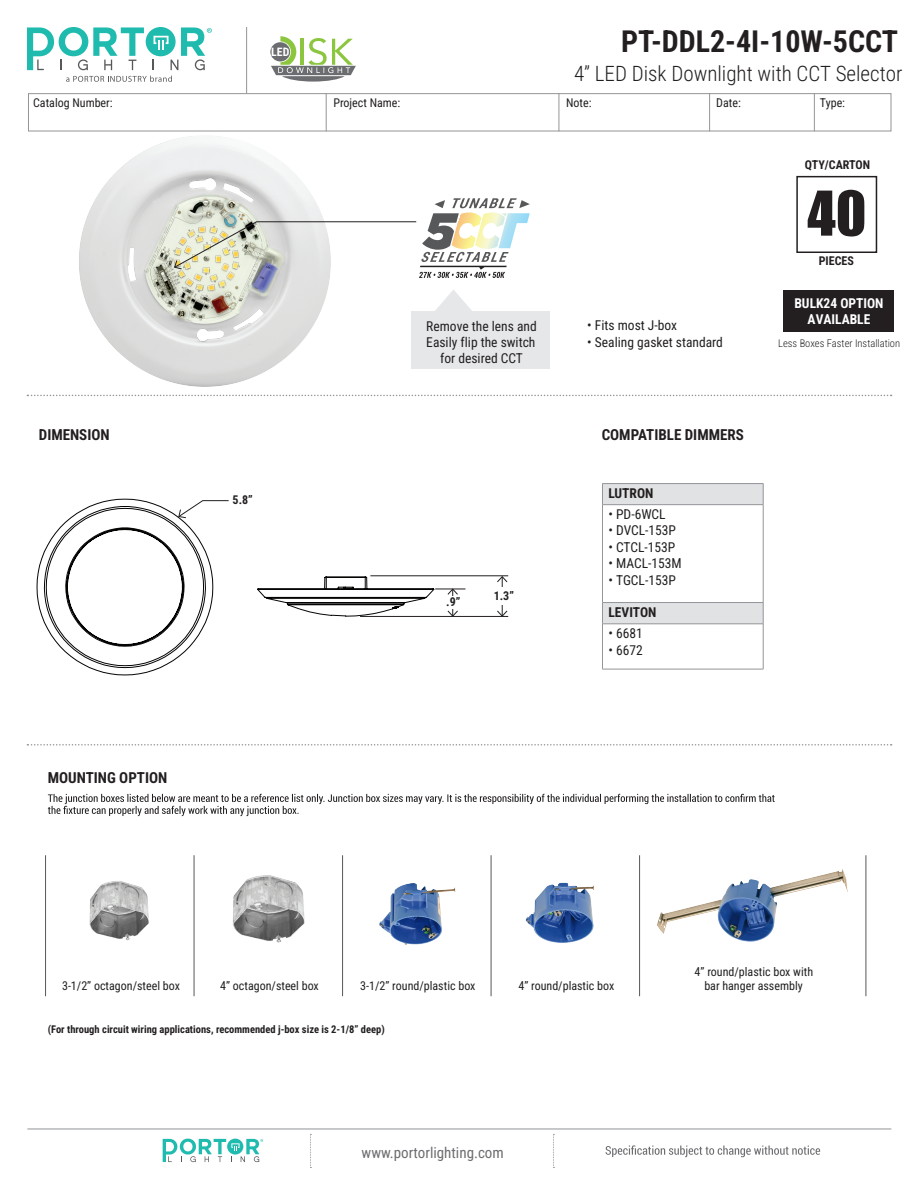
<style>
.page{position:relative;width:918px;height:1188px;background:#fff}
.page>*{position:absolute;margin:0;border:0;box-sizing:border-box;transform-origin:0 0}
.t1{font:57px "Impact";color:#231f20}
.t2{font:700 30px "Roboto Condensed";color:#231f20}
.t3{font:300 21px "Roboto Condensed";color:#231f20}
.t4{font:700 15px "Roboto Condensed";color:#231f20}
.t5{font:15px "Roboto Condensed";color:#6c6d70}
.t6{font:13.5px "Roboto Condensed";color:#231f20}
.t7{font:700 13.5px/16.2px "Roboto Condensed";color:#fff;text-align:center}
.t8{font:700 13.5px "Roboto Condensed";color:#231f20}
.t9{font:12px/14.4px "Roboto Condensed";color:#231f20;text-align:center}
.t10{font:700 12px "Roboto Condensed";color:#231f20}
.t11{font:700 11.55px "Roboto Condensed";color:#fff}
.t12{font:700 10.5px "Roboto Condensed";color:#231f20}
.t13{font:300 10.5px "Roboto Condensed";color:#231f20}
</style>
<div class="page">
<img style="left:79px;top:136px;width:251px;height:251px">
<div style="left:784px;top:290px;width:110px;height:41px;background:#231f20"></div>
<svg style="left:36px;top:499px;width:391px;height:177px"></svg>
<svg style="left:257px;top:576px;width:178px;height:34px"></svg>
<div style="left:28px;top:93px;width:863px;height:38px;border:1px solid #939598"></div>
<hr style="left:814px;top:93px;width:1px;height:38px;background:#939598">
<hr style="left:709px;top:93px;width:1px;height:38px;background:#939598">
<hr style="left:326px;top:93px;width:1px;height:38px;background:#939598">
<hr style="left:559px;top:93px;width:1px;height:38px;background:#939598">
<div style="left:146px;top:27px;width:30px;height:29px;background:#20bbaf;border-radius:50%"></div>
<svg style="left:153px;top:27px;width:59px;height:43px"></svg>
<svg style="left:27px;top:27px;width:117px;height:43px"></svg>
<svg style="left:66px;top:76px;width:106px;height:6px"></svg>
<svg style="left:163px;top:1139px;width:100px;height:23px"></svg>
<svg style="left:606px;top:1145px;width:214px;height:12px"></svg>
<hr style="left:246px;top:27px;width:1px;height:66px;background:#939598">
<svg style="left:27px;top:395px;width:865px;height:1px"></svg>
<svg style="left:27px;top:744px;width:865px;height:2px"></svg>
<svg style="left:310px;top:1134px;width:1px;height:34px"></svg>
<svg style="left:553px;top:1134px;width:1px;height:34px"></svg>
<hr style="left:27px;top:1129px;width:864px;height:1px;background:#939598">
<hr style="left:360px;top:616px;width:148px;height:1px;background:#231f20">
<hr style="left:502px;top:577px;width:1px;height:39px;background:#231f20">
<svg style="left:496px;top:610px;width:12px;height:7px"></svg>
<svg style="left:496px;top:576px;width:12px;height:7px"></svg>
<svg style="left:447px;top:588px;width:12px;height:29px"></svg>
<div style="left:489px;top:587px;width:29px;height:18px;background:#fff"></div>
<div style="left:438px;top:596px;width:29px;height:13px;background:#fff"></div>
<div style="left:233px;top:492px;width:73px;height:17px;background:#fff"></div>
<hr style="left:370px;top:575px;width:138px;height:1px;background:#231f20">
<hr style="left:435px;top:589px;width:30px;height:1px;background:#231f20">
<svg style="left:178px;top:500px;width:51px;height:19px"></svg>
<hr style="left:194px;top:855px;width:1px;height:141px;background:#57585a">
<hr style="left:342px;top:855px;width:1px;height:141px;background:#57585a">
<hr style="left:491px;top:855px;width:1px;height:141px;background:#57585a">
<hr style="left:639px;top:855px;width:1px;height:141px;background:#57585a">
<hr style="left:45px;top:855px;width:1px;height:141px;background:#57585a">
<hr style="left:866px;top:855px;width:1px;height:141px;background:#57585a">
<svg style="left:48px;top:794px;width:727px;height:22px"></svg>
<img style="left:379px;top:883px;width:77px;height:62px">
<img style="left:640px;top:867px;width:208px;height:80px">
<img style="left:89px;top:881px;width:60px;height:60px">
<img style="left:233px;top:875px;width:72px;height:68px">
<img style="left:525px;top:882px;width:69px;height:61px">
<svg style="left:435px;top:290px;width:37px;height:21px"></svg>
<div style="left:411px;top:311px;width:138px;height:58px;background:#e6e7e9"></div>
<hr style="left:602px;top:483px;width:161px;height:1px;background:#939598">
<svg style="left:602px;top:484px;width:162px;height:140px"></svg>
<hr style="left:602px;top:624px;width:161px;height:1px;background:#939598">
<hr style="left:602px;top:624px;width:1px;height:45px;background:#939598">
<hr style="left:763px;top:624px;width:1px;height:45px;background:#939598">
<hr style="left:602px;top:669px;width:161px;height:1px;background:#939598">
<svg style="left:271px;top:36px;width:85px;height:46px"></svg>
<svg style="left:174px;top:198px;width:356px;height:80px"></svg>
<div style="left:796px;top:176px;width:81px;height:77px;border:2px solid #231f20"></div>
<p class="t11" style="left:271px;top:44px;width:20px">LED</p>
<h2 class="t2" style="left:621px;top:20px;width:279px">PT-DDL2-4I-10W-5CCT</h2>
<h3 class="t3" style="left:574px;top:59px;width:330px">4” LED Disk Downlight with CCT Selector</h3>
<p class="t9" style="left:33px;top:95px;width:81px">Catalog Number:</p>
<p class="t9" style="left:333px;top:95px;width:69px">Project Name:</p>
<p class="t9" style="left:566px;top:95px;width:27px">Note:</p>
<p class="t9" style="left:716px;top:95px;width:26px">Date:</p>
<p class="t9" style="left:820px;top:95px;width:27px">Type:</p>
<p class="t10" style="left:805px;top:156px;width:67px">QTY/CARTON</p>
<h1 class="t1" style="left:807px;top:169px;width:61px">40</h1>
<p class="t4" style="left:39px;top:424px;width:72px">DIMENSION</p>
<p class="t10" style="left:233px;top:491px;width:22px">5.8”</p>
<p class="t4" style="left:48px;top:767px;width:121px">MOUNTING OPTION</p>
<p class="t6" style="left:426px;top:316px;width:112px">Remove the lens and</p>
<p class="t6" style="left:440px;top:349px;width:84px">for desired CCT</p>
<p class="t6" style="left:426px;top:333px;width:111px">Easily flip the switch</p>
<p class="t10" style="left:446px;top:593px;width:16px">.9”</p>
<p class="t10" style="left:494px;top:587px;width:22px">1.3”</p>
<p class="t6" style="left:587px;top:316px;width:91px">• Fits most J-box</p>
<p class="t10" style="left:819px;top:253px;width:37px">PIECES</p>
<p class="t7" style="left:794px;top:295px;width:91px">BULK24 OPTION<br>AVAILABLE</p>
<p class="t6" style="left:587px;top:332px;width:137px">• Sealing gasket standard</p>
<p class="t13" style="left:778px;top:336px;width:123px">Less Boxes Faster Installation</p>
<p class="t4" style="left:602px;top:424px;width:144px">COMPATIBLE DIMMERS</p>
<p class="t8" style="left:608px;top:484px;width:47px">LUTRON</p>
<p class="t6" style="left:608px;top:505px;width:59px">• PD-6WCL</p>
<p class="t6" style="left:608px;top:521px;width:69px">• DVCL-153P</p>
<p class="t6" style="left:609px;top:538px;width:68px">• CTCL-153P</p>
<p class="t6" style="left:609px;top:554px;width:75px">• MACL-153M</p>
<p class="t6" style="left:609px;top:571px;width:69px">• TGCL-153P</p>
<p class="t8" style="left:609px;top:603px;width:49px">LEVITON</p>
<p class="t6" style="left:609px;top:624px;width:36px">• 6681</p>
<p class="t6" style="left:609px;top:640px;width:36px">• 6672</p>
<p class="t9" style="left:62px;top:978px;width:119px">3-1/2” octagon/steel box</p>
<p class="t9" style="left:220px;top:978px;width:100px">4” octagon/steel box</p>
<p class="t9" style="left:360px;top:978px;width:117px">3-1/2” round/plastic box</p>
<p class="t9" style="left:518px;top:978px;width:97px">4” round/plastic box</p>
<p class="t12" style="left:48px;top:1022px;width:339px">(For through circuit wiring applications, recommended j-box size is 2-1/8” deep)</p>
<p class="t5" style="left:362px;top:1142px;width:144px">www.portorlighting.com</p>
<p class="t9" style="left:695px;top:964px;width:120px">4” round/plastic box with bar hanger assembly</p>
</div>
